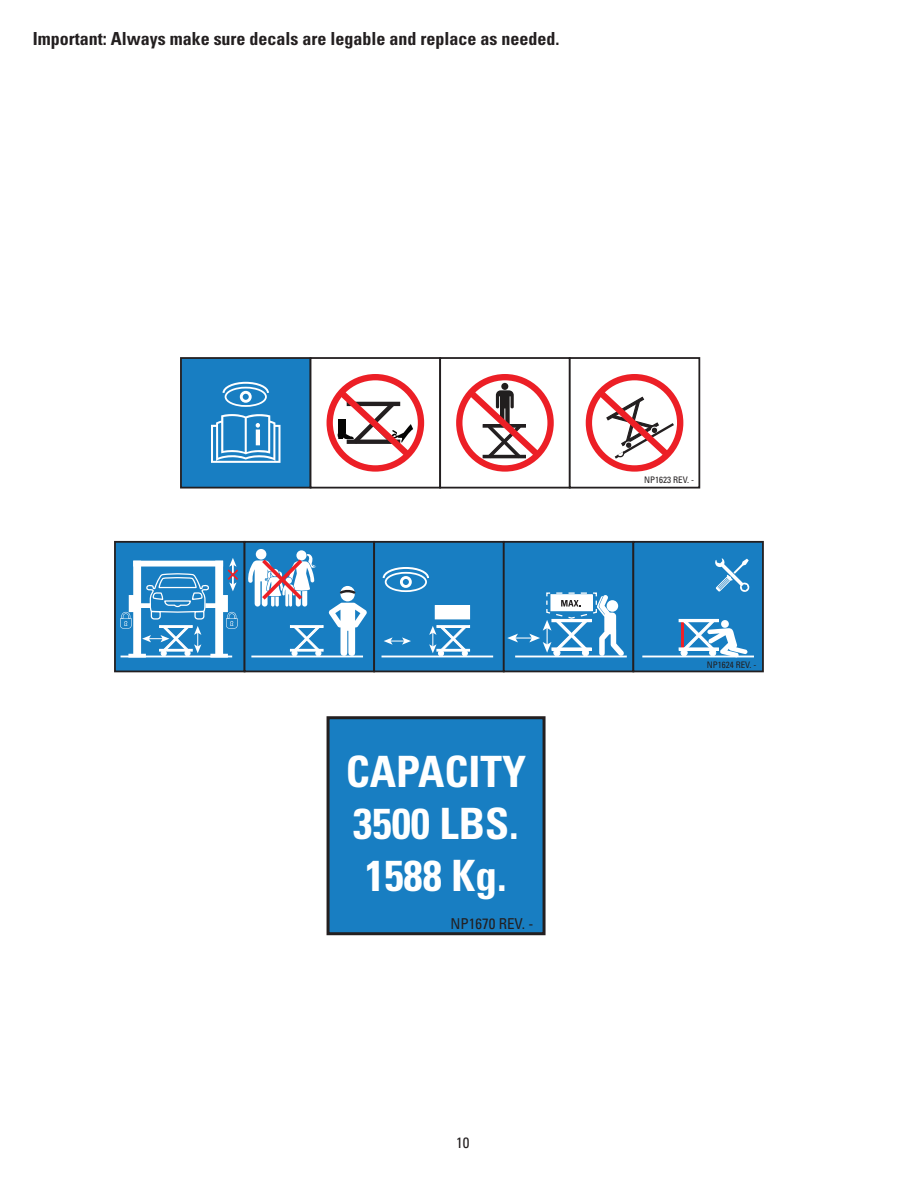
<style>
.page{position:relative;width:918px;height:1188px;background:#fff}
.page>*{position:absolute;margin:0;border:0;box-sizing:border-box;transform-origin:0 0}
.t1{font:700 condensed 43.2px/51.9px "Univers LT Std";color:#fff}
.t2{font:700 condensed 18px "Univers LT Std";color:#231f20}
.t3{font:condensed 15px "Univers LT Std";color:#231f20}
.t4{font:condensed 9px "Univers";color:#231f20}
</style>
<div class="page">
<div style="left:115px;top:542px;width:130px;height:129px;background:#187ec2"></div>
<div style="left:114px;top:541px;width:131px;height:131px;border:2px solid #231f20"></div>
<div style="left:128px;top:654px;width:18px;height:4px;border:2px solid #fff"></div>
<div style="left:210px;top:654px;width:18px;height:4px;border:2px solid #fff"></div>
<svg style="left:120px;top:558px;width:119px;height:99px"></svg>
<div style="left:245px;top:542px;width:129px;height:129px;background:#187ec2"></div>
<div style="left:244px;top:541px;width:131px;height:131px;border:2px solid #231f20"></div>
<div style="left:290px;top:649px;width:34px;height:3px;border:1px solid #fff"></div>
<div style="left:290px;top:625px;width:34px;height:3px;border:1px solid #fff"></div>
<svg style="left:292px;top:625px;width:29px;height:31px"></svg>
<hr style="left:251px;top:656px;width:112px;height:1px;background:#fff">
<svg style="left:329px;top:603px;width:38px;height:53px"></svg>
<div style="left:341px;top:587px;width:14px;height:14px;background:#fff;border-radius:50%"></div>
<svg style="left:340px;top:586px;width:16px;height:8px"></svg>
<svg style="left:296px;top:550px;width:11px;height:10px"></svg>
<div style="left:256px;top:549px;width:10px;height:11px;background:#fff;border-radius:50%"></div>
<svg style="left:248px;top:554px;width:68px;height:53px"></svg>
<div style="left:374px;top:542px;width:130px;height:129px;background:#187ec2"></div>
<div style="left:373px;top:541px;width:132px;height:131px;border:2px solid #231f20"></div>
<div style="left:385px;top:572px;width:42px;height:20px;border:2px solid #fff;border-radius:50%"></div>
<svg style="left:382px;top:567px;width:47px;height:13px"></svg>
<div style="left:400px;top:576px;width:12px;height:12px;border:3px solid #fff;border-radius:50%"></div>
<svg style="left:384px;top:637px;width:27px;height:8px"></svg>
<div style="left:436px;top:649px;width:34px;height:3px;border:1px solid #fff"></div>
<div style="left:436px;top:625px;width:34px;height:3px;border:1px solid #fff"></div>
<svg style="left:429px;top:625px;width:39px;height:31px"></svg>
<hr style="left:382px;top:656px;width:111px;height:1px;background:#fff">
<div style="left:435px;top:606px;width:35px;height:13px;background:#fff"></div>
<div style="left:435px;top:605px;width:35px;height:14px;border:1px solid #fff"></div>
<div style="left:504px;top:542px;width:129px;height:129px;background:#187ec2"></div>
<div style="left:503px;top:541px;width:131px;height:131px;border:2px solid #231f20"></div>
<hr style="left:515px;top:656px;width:112px;height:1px;background:#fff">
<svg style="left:507px;top:592px;width:117px;height:64px"></svg>
<div style="left:633px;top:542px;width:130px;height:129px;background:#187ec2"></div>
<div style="left:632px;top:541px;width:132px;height:131px;border:2px solid #231f20"></div>
<hr style="left:642px;top:656px;width:112px;height:1px;background:#fff">
<div style="left:679px;top:647px;width:40px;height:4px;border:1px solid #fff"></div>
<div style="left:679px;top:619px;width:40px;height:3px;border:1px solid #fff"></div>
<svg style="left:715px;top:558px;width:35px;height:34px"></svg>
<svg style="left:681px;top:619px;width:67px;height:39px"></svg>
<div style="left:181px;top:358px;width:130px;height:130px;background:#187ec2"></div>
<div style="left:180px;top:357px;width:131px;height:132px;border:2px solid #231f20"></div>
<svg style="left:211px;top:414px;width:70px;height:49px"></svg>
<div style="left:225px;top:387px;width:42px;height:20px;border:2px solid #fff;border-radius:50%"></div>
<svg style="left:222px;top:381px;width:47px;height:14px"></svg>
<div style="left:240px;top:391px;width:12px;height:12px;border:3px solid #fff;border-radius:50%"></div>
<div style="left:310px;top:357px;width:131px;height:132px;border:2px solid #231f20"></div>
<div style="left:327px;top:374px;width:97px;height:98px;border:6px solid #ec1f26;border-radius:50%"></div>
<svg style="left:333px;top:384px;width:84px;height:80px"></svg>
<div style="left:439px;top:357px;width:132px;height:132px;border:2px solid #231f20"></div>
<div style="left:456px;top:374px;width:98px;height:98px;border:6px solid #ec1f26;border-radius:50%"></div>
<svg style="left:463px;top:384px;width:84px;height:80px"></svg>
<div style="left:569px;top:357px;width:131px;height:132px;border:2px solid #231f20"></div>
<div style="left:586px;top:374px;width:97px;height:98px;border:6px solid #ec1f26;border-radius:50%"></div>
<svg style="left:592px;top:384px;width:85px;height:80px"></svg>
<div style="left:328px;top:718px;width:216px;height:216px;background:#187ec2"></div>
<div style="left:327px;top:716px;width:219px;height:219px;border:3px solid #231f20"></div>
<p class="t2" style="left:33px;top:28px;width:528px">Important: Always make sure decals are legable and replace as needed.</p>
<p class="t1" style="left:346px;top:746px;width:182px">CAPACITY<br>3500 LBS.<br>1588 Kg.</p>
<p class="t3" style="left:450px;top:914px;width:85px">NP1670 REV. -</p>
<p class="t3" style="left:456px;top:1134px;width:15px">10</p>
<p class="t4" style="left:644px;top:474px;width:51px">NP1623 REV. -</p>
<p class="t4" style="left:707px;top:659px;width:51px">NP1624 REV. -</p>
</div>
